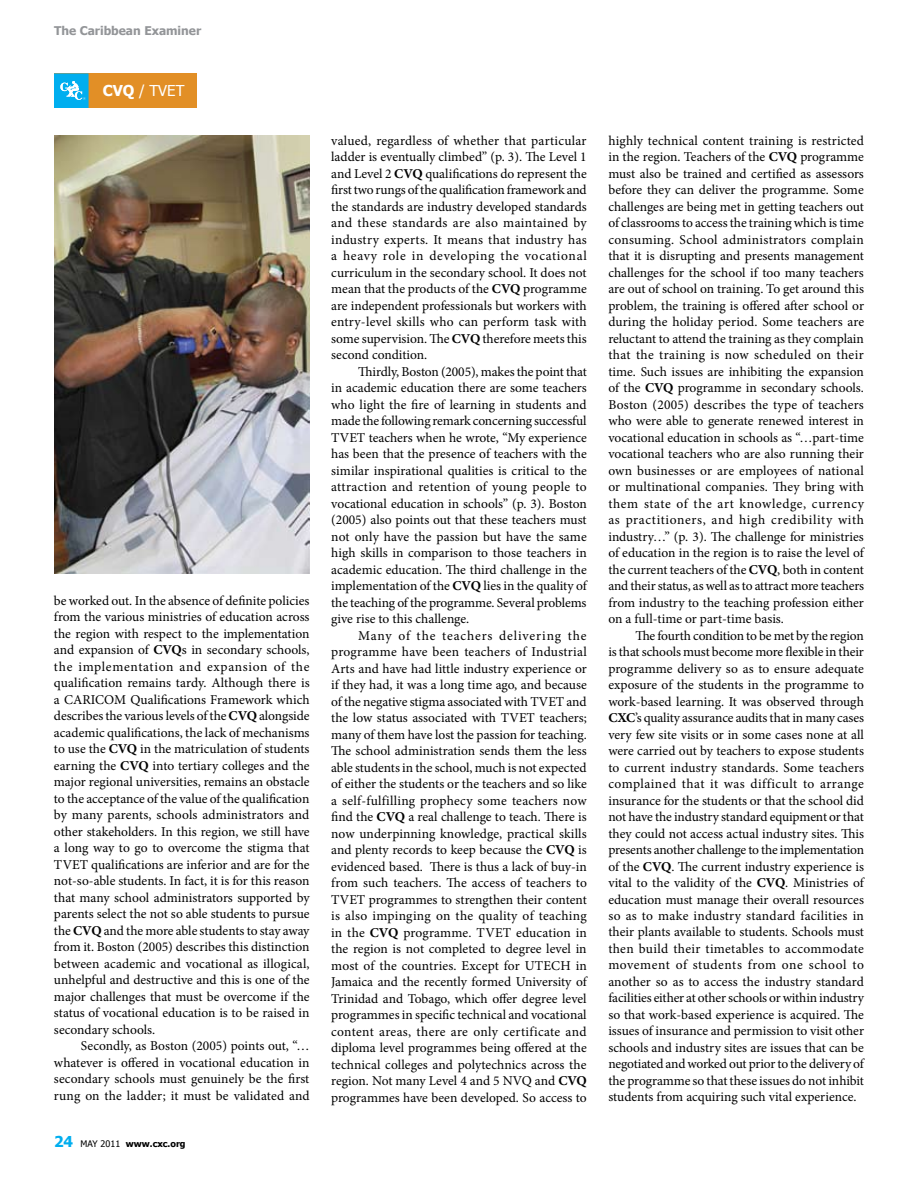
<style>
.page{position:relative;width:918px;height:1188px;background:#fff}
.page>*{position:absolute;margin:0;border:0;box-sizing:border-box;transform-origin:0 0}
.t1{font:15px "Tahoma";color:#fff}
.t2{font:13.5px/16.5px "Minion Pro";color:#000;text-align:justify}
.t3{font:700 12px "Tahoma";color:#939598}
.t4{font:700 9px "Tahoma";color:#000}
.s1{font-weight:700}
.s2{font-size:15px;color:#00aeef}
.s3{font-weight:400}
</style>
<div class="page">
<div style="left:54px;top:73px;width:143px;height:35px;background:#e28f26"></div>
<div style="left:54px;top:73px;width:35px;height:35px;background:#00aeef;border:2px solid #00aeef"></div>
<svg style="left:60px;top:81px;width:26px;height:19px"></svg>
<img style="left:54px;top:135px;width:256px;height:439px">
<p class="t3" style="left:54px;top:23px;width:149px">The Caribbean Examiner</p>
<p class="t1" style="left:103px;top:81px;width:83px"><span class="s1">CVQ</span> / TVET</p>
<p class="t2" style="left:54px;top:592px;width:257px">be worked out. In the absence of definite policies from the various ministries of education across the region with respect to the implementation and expansion of <span class="s1">CVQ</span>s in secondary schools, the implementation and expansion of the qualification remains tardy. Although there is a CARICOM Qualifications Framework which describes the various levels of the <span class="s1">CVQ</span> alongside academic qualifications, the lack of mechanisms to use the <span class="s1">CVQ</span> in the matriculation of students earning the <span class="s1">CVQ</span> into tertiary colleges and the major regional universities, remains an obstacle to the acceptance of the value of the qualification by many parents, schools administrators and other stakeholders. In this region, we still have a long way to go to overcome the stigma that TVET qualifications are inferior and are for the not-so-able students. In fact, it is for this reason that many school administrators supported by parents select the not so able students to pursue the <span class="s1">CVQ</span> and the more able students to stay away from it. Boston (2005) describes this distinction between academic and vocational as illogical, unhelpful and destructive and this is one of the major challenges that must be overcome if the status of vocational education is to be raised in secondary schools.</p>
<p class="t2" style="left:54px;top:1038px;width:257px;text-indent:27px">Secondly, as Boston (2005) points out, “… whatever is offered in vocational education in secondary schools must genuinely be the first rung on the ladder; it must be validated and</p>
<p class="t4" style="left:54px;top:1138px;width:133px"><span class="s2">24</span> <span class="s3">MAY 2011</span> www.cxc.org</p>
<p class="t2" style="left:331px;top:132px;width:257px">valued, regardless of whether that particular ladder is eventually climbed” (p. 3). The Level 1 and Level 2 <span class="s1">CVQ</span> qualifications do represent the first two rungs of the qualification framework and the standards are industry developed standards and these standards are also maintained by industry experts. It means that industry has a heavy role in developing the vocational curriculum in the secondary school. It does not mean that the products of the <span class="s1">CVQ</span> programme are independent professionals but workers with entry-level skills who can perform task with some supervision. The <span class="s1">CVQ</span> therefore meets this second condition.</p>
<p class="t2" style="left:331px;top:363px;width:257px;text-indent:27px">Thirdly, Boston (2005), makes the point that in academic education there are some teachers who light the fire of learning in students and made the following remark concerning successful TVET teachers when he wrote, “My experience has been that the presence of teachers with the similar inspirational qualities is critical to the attraction and retention of young people to vocational education in schools” (p. 3). Boston (2005) also points out that these teachers must not only have the passion but have the same high skills in comparison to those teachers in academic education. The third challenge in the implementation of the <span class="s1">CVQ</span> lies in the quality of the teaching of the programme. Several problems give rise to this challenge.</p>
<p class="t2" style="left:331px;top:627px;width:257px;text-indent:27px">Many of the teachers delivering the programme have been teachers of Industrial Arts and have had little industry experience or if they had, it was a long time ago, and because of the negative stigma associated with TVET and the low status associated with TVET teachers; many of them have lost the passion for teaching.<br>The school administration sends them the less able students in the school, much is not expected of either the students or the teachers and so like a self-fulfilling prophecy some teachers now find the <span class="s1">CVQ</span> a real challenge to teach. There is now underpinning knowledge, practical skills and plenty records to keep because the <span class="s1">CVQ</span> is evidenced based. There is thus a lack of buy-in from such teachers. The access of teachers to TVET programmes to strengthen their content is also impinging on the quality of teaching in the <span class="s1">CVQ</span> programme. TVET education in the region is not completed to degree level in most of the countries. Except for UTECH in Jamaica and the recently formed University of Trinidad and Tobago, which offer degree level programmes in specific technical and vocational content areas, there are only certificate and diploma level programmes being offered at the technical colleges and polytechnics across the region. Not many Level 4 and 5 NVQ and <span class="s1">CVQ </span>programmes have been developed. So access to</p>
<p class="t2" style="left:608px;top:132px;width:257px">highly technical content training is restricted in the region. Teachers of the <span class="s1">CVQ</span> programme must also be trained and certified as assessors before they can deliver the programme. Some challenges are being met in getting teachers out of classrooms to access the training which is time consuming. School administrators complain that it is disrupting and presents management challenges for the school if too many teachers are out of school on training. To get around this problem, the training is offered after school or during the holiday period. Some teachers are reluctant to attend the training as they complain that the training is now scheduled on their time. Such issues are inhibiting the expansion of the <span class="s1">CVQ</span> programme in secondary schools.<br>Boston (2005) describes the type of teachers who were able to generate renewed interest in vocational education in schools as “…part-time vocational teachers who are also running their own businesses or are employees of national or multinational companies. They bring with them state of the art knowledge, currency as practitioners, and high credibility with industry…” (p. 3). The challenge for ministries of education in the region is to raise the level of the current teachers of the <span class="s1">CVQ</span>, both in content and their status, as well as to attract more teachers from industry to the teaching profession either on a full-time or part-time basis.</p>
<p class="t2" style="left:608px;top:627px;width:257px;text-indent:27px">The fourth condition to be met by the region is that schools must become more flexible in their programme delivery so as to ensure adequate exposure of the students in the programme to work-based learning. It was observed through <span class="s1">CXC</span>’s quality assurance audits that in many cases very few site visits or in some cases none at all were carried out by teachers to expose students to current industry standards. Some teachers complained that it was difficult to arrange insurance for the students or that the school did not have the industry standard equipment or that they could not access actual industry sites. This presents another challenge to the implementation of the <span class="s1">CVQ</span>. The current industry experience is vital to the validity of the <span class="s1">CVQ</span>. Ministries of education must manage their overall resources so as to make industry standard facilities in their plants available to students. Schools must then build their timetables to accommodate movement of students from one school to another so as to access the industry standard facilities either at other schools or within industry so that work-based experience is acquired. The issues of insurance and permission to visit other schools and industry sites are issues that can be negotiated and worked out prior to the delivery of the programme so that these issues do not inhibit students from acquiring such vital experience.</p>
</div>
